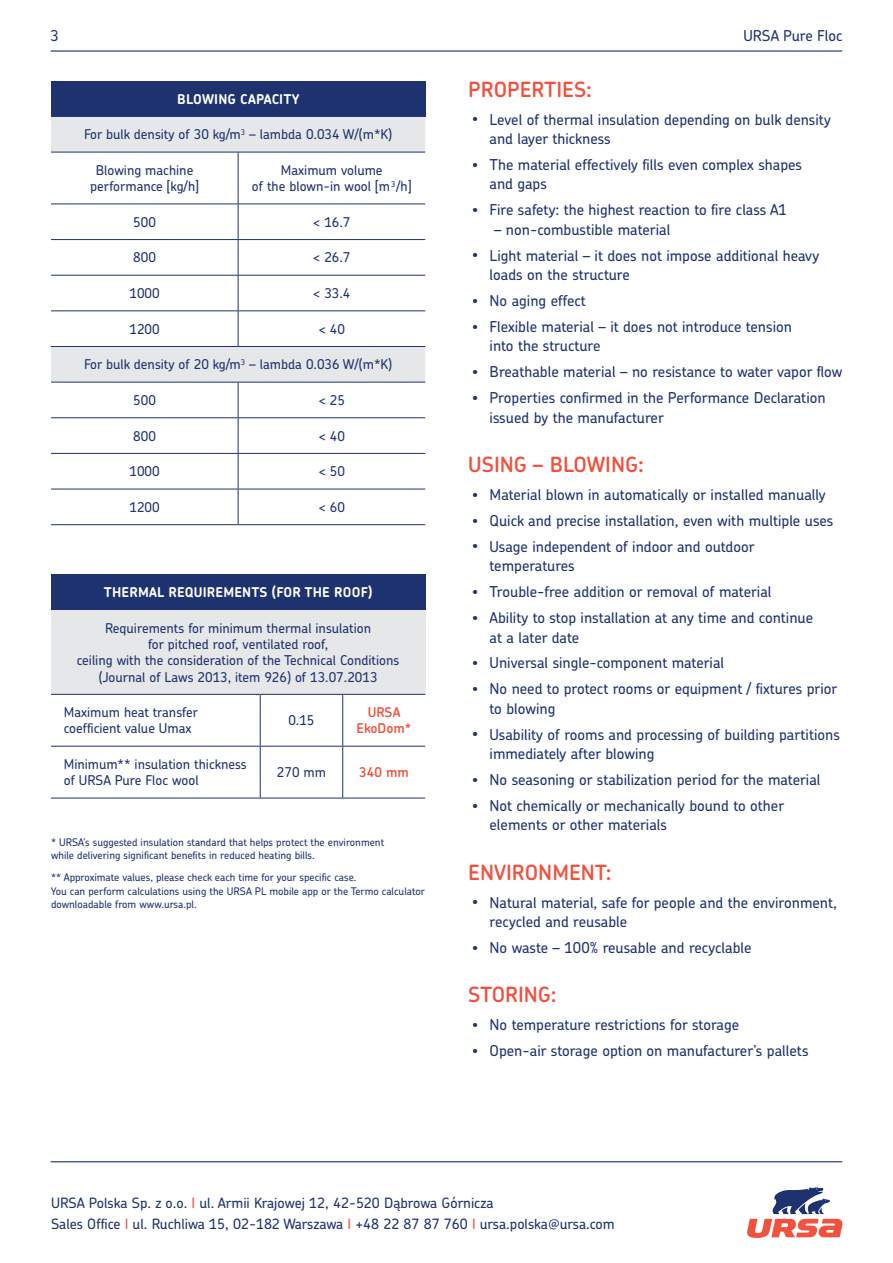
<style>
.page{position:relative;width:893px;height:1263px;background:#fff}
.page>*{position:absolute;margin:0;border:0;box-sizing:border-box;transform-origin:0 0}
.t1{font:600 21px "Chevin Pro";color:#f0523e}
.t2{font:500 15px/19.5px "Chevin Pro";color:#1d326f}
.t3{font:500 14.25px/21.1px "Chevin Pro";color:#1d326f}
.t4{font:500 13.5px/16.2px "Chevin Pro";color:#1d326f;text-align:center}
.t5{font:700 13.5px "Chevin Pro";letter-spacing:.015em;color:#fff}
.t6{font:600 13.5px/16.2px "Chevin Pro";color:#f0523e;text-align:center}
.t7{font:500 10.5px/13.5px "Chevin Pro";color:#1d326f}
.s1{font-size:12px}
.s2{color:#f0523e}
</style>
<div class="page">
<hr style="left:51px;top:50px;width:791px;height:2px;background:#1d326f">
<div style="left:51px;top:81px;width:374px;height:35px;background:#1d326f"></div>
<div style="left:51px;top:117px;width:374px;height:35px;background:#e6e7e9"></div>
<svg style="left:51px;top:205px;width:374px;height:319px"></svg>
<hr style="left:51px;top:116px;width:187px;height:1px;background:#1d326f">
<hr style="left:238px;top:116px;width:187px;height:1px;background:#1d326f">
<hr style="left:51px;top:152px;width:187px;height:1px;background:#1d326f">
<hr style="left:238px;top:152px;width:187px;height:1px;background:#1d326f">
<hr style="left:238px;top:152px;width:1px;height:52px;background:#1d326f">
<hr style="left:51px;top:204px;width:187px;height:1px;background:#1d326f">
<hr style="left:238px;top:204px;width:187px;height:1px;background:#1d326f">
<hr style="left:238px;top:204px;width:1px;height:35px;background:#1d326f">
<hr style="left:51px;top:239px;width:187px;height:1px;background:#1d326f">
<hr style="left:238px;top:239px;width:187px;height:1px;background:#1d326f">
<hr style="left:238px;top:240px;width:1px;height:35px;background:#1d326f">
<hr style="left:51px;top:275px;width:187px;height:1px;background:#1d326f">
<hr style="left:238px;top:275px;width:187px;height:1px;background:#1d326f">
<hr style="left:238px;top:276px;width:1px;height:34px;background:#1d326f">
<hr style="left:51px;top:310px;width:187px;height:1px;background:#1d326f">
<hr style="left:238px;top:310px;width:187px;height:1px;background:#1d326f">
<hr style="left:238px;top:311px;width:1px;height:35px;background:#1d326f">
<hr style="left:51px;top:346px;width:187px;height:1px;background:#1d326f">
<hr style="left:238px;top:346px;width:187px;height:1px;background:#1d326f">
<hr style="left:51px;top:382px;width:187px;height:1px;background:#1d326f">
<hr style="left:238px;top:382px;width:187px;height:1px;background:#1d326f">
<hr style="left:238px;top:382px;width:1px;height:35px;background:#1d326f">
<hr style="left:51px;top:417px;width:187px;height:1px;background:#1d326f">
<hr style="left:238px;top:417px;width:187px;height:1px;background:#1d326f">
<hr style="left:238px;top:418px;width:1px;height:35px;background:#1d326f">
<hr style="left:51px;top:453px;width:187px;height:1px;background:#1d326f">
<hr style="left:238px;top:453px;width:187px;height:1px;background:#1d326f">
<hr style="left:238px;top:454px;width:1px;height:35px;background:#1d326f">
<hr style="left:51px;top:489px;width:187px;height:1px;background:#1d326f">
<hr style="left:238px;top:489px;width:187px;height:1px;background:#1d326f">
<hr style="left:238px;top:489px;width:1px;height:35px;background:#1d326f">
<hr style="left:51px;top:524px;width:187px;height:1px;background:#1d326f">
<hr style="left:238px;top:524px;width:187px;height:1px;background:#1d326f">
<div style="left:51px;top:574px;width:374px;height:36px;background:#1d326f"></div>
<div style="left:51px;top:610px;width:374px;height:84px;background:#e6e7e9"></div>
<svg style="left:51px;top:695px;width:374px;height:103px"></svg>
<hr style="left:260px;top:695px;width:1px;height:51px;background:#1d326f">
<hr style="left:342px;top:695px;width:1px;height:51px;background:#1d326f">
<hr style="left:51px;top:746px;width:209px;height:1px;background:#1d326f">
<hr style="left:260px;top:746px;width:83px;height:1px;background:#1d326f">
<hr style="left:260px;top:746px;width:1px;height:52px;background:#1d326f">
<hr style="left:343px;top:746px;width:82px;height:1px;background:#1d326f">
<hr style="left:342px;top:746px;width:1px;height:52px;background:#1d326f">
<hr style="left:51px;top:798px;width:209px;height:1px;background:#1d326f">
<hr style="left:260px;top:798px;width:83px;height:1px;background:#1d326f">
<hr style="left:343px;top:798px;width:82px;height:1px;background:#1d326f">
<hr style="left:51px;top:694px;width:209px;height:1px;background:#1d326f">
<hr style="left:260px;top:694px;width:83px;height:1px;background:#1d326f">
<hr style="left:343px;top:694px;width:82px;height:1px;background:#1d326f">
<hr style="left:51px;top:1161px;width:791px;height:1px;background:#1d326f">
<svg style="left:747px;top:1187px;width:96px;height:51px"></svg>
<p class="t2" style="left:50px;top:25px;width:10px">3</p>
<p class="t2" style="left:743px;top:25px;width:101px">URSA Pure Floc</p>
<p class="t5" style="left:177px;top:90px;width:123px">BLOWING CAPACITY</p>
<p class="t4" style="left:84px;top:126px;width:310px">For bulk density of 30 kg/m<sup>3</sup> – lambda 0.034 W/(m*K)</p>
<p class="t4" style="left:90px;top:162px;width:110px">Blowing machine performance [kg/h]</p>
<p class="t4" style="left:252px;top:162px;width:161px">Maximum volume<br>of the blown-in wool [m³/h]</p>
<p class="t4" style="left:133px;top:213px;width:24px">500</p>
<p class="t4" style="left:313px;top:213px;width:39px">&lt; 16.7</p>
<p class="t4" style="left:133px;top:249px;width:24px">800</p>
<p class="t4" style="left:313px;top:249px;width:39px">&lt; 26.7</p>
<p class="t4" style="left:129px;top:285px;width:32px">1000</p>
<p class="t4" style="left:313px;top:285px;width:39px">&lt; 33.4</p>
<p class="t4" style="left:129px;top:320px;width:32px">1200</p>
<p class="t4" style="left:318px;top:320px;width:28px">&lt; 40</p>
<p class="t4" style="left:84px;top:356px;width:310px">For bulk density of 20 kg/m<sup>3</sup> – lambda 0.036 W/(m*K)</p>
<p class="t4" style="left:133px;top:392px;width:24px">500</p>
<p class="t4" style="left:318px;top:392px;width:28px">&lt; 25</p>
<p class="t4" style="left:133px;top:427px;width:24px">800</p>
<p class="t4" style="left:318px;top:427px;width:28px">&lt; 40</p>
<p class="t4" style="left:129px;top:463px;width:32px">1000</p>
<p class="t4" style="left:318px;top:463px;width:28px">&lt; 50</p>
<p class="t4" style="left:129px;top:499px;width:32px">1200</p>
<p class="t4" style="left:318px;top:499px;width:28px">&lt; 60</p>
<p class="t5" style="left:104px;top:584px;width:270px">THERMAL REQUIREMENTS (FOR THE ROOF)</p>
<p class="t4" style="left:77px;top:620px;width:324px">Requirements for minimum thermal insulation<br>for pitched roof, ventilated roof,<br>ceiling with the consideration of the Technical Conditions (Journal of Laws 2013, item 926) of 13.07.2013</p>
<p class="t4" style="left:64px;top:704px;width:136px;text-align:left">Maximum heat transfer coefficient value Umax</p>
<p class="t4" style="left:288px;top:712px;width:28px">0.15</p>
<p class="t6" style="left:357px;top:704px;width:56px">URSA<br>EkoDom*</p>
<p class="t4" style="left:64px;top:756px;width:184px;text-align:left">Minimum** insulation thickness of URSA Pure Floc wool</p>
<p class="t4" style="left:277px;top:764px;width:51px">270 mm</p>
<p class="t6" style="left:359px;top:764px;width:51px">340 mm</p>
<p class="t7" style="left:51px;top:835px;width:335px">* URSA’s suggested insulation standard that helps protect the environment while delivering significant benefits in reduced heating bills.</p>
<p class="t7" style="left:51px;top:870px;width:375px">** Approximate values, please check each time for your specific case.<br>You can perform calculations using the URSA PL mobile app or the Termo calculator downloadable from www.ursa.pl.</p>
<h1 class="t1" style="left:468px;top:75px;width:125px">PROPERTIES:</h1>
<p class="t2" style="left:490px;top:109px;width:343px;text-indent:-17px"><span class="s1">•</span> Level of thermal insulation depending on bulk density and layer thickness</p>
<p class="t2" style="left:490px;top:154px;width:314px;text-indent:-17px"><span class="s1">•</span> The material effectively fills even complex shapes and gaps</p>
<p class="t2" style="left:473px;top:200px;width:316px"><span class="s1">•</span> Fire safety: the highest reaction to fire class A1</p>
<p class="t2" style="left:494px;top:219px;width:178px">– non-combustible material</p>
<p class="t2" style="left:490px;top:245px;width:331px;text-indent:-17px"><span class="s1">•</span> Light material – it does not impose additional heavy loads on the structure</p>
<p class="t2" style="left:473px;top:290px;width:115px"><span class="s1">•</span> No aging effect</p>
<p class="t2" style="left:490px;top:316px;width:304px;text-indent:-17px"><span class="s1">•</span> Flexible material – it does not introduce tension into the structure</p>
<p class="t2" style="left:473px;top:362px;width:371px"><span class="s1">•</span> Breathable material – no resistance to water vapor flow</p>
<p class="t2" style="left:490px;top:388px;width:338px;text-indent:-17px"><span class="s1">•</span> Properties confirmed in the Performance Declaration issued by the manufacturer</p>
<h1 class="t1" style="left:468px;top:450px;width:177px">USING – BLOWING:</h1>
<p class="t2" style="left:473px;top:484px;width:355px"><span class="s1">•</span> Material blown in automatically or installed manually</p>
<p class="t2" style="left:473px;top:510px;width:362px"><span class="s1">•</span> Quick and precise installation, even with multiple uses</p>
<p class="t2" style="left:490px;top:536px;width:267px;text-indent:-17px"><span class="s1">•</span> Usage independent of indoor and outdoor temperatures</p>
<p class="t2" style="left:473px;top:581px;width:300px"><span class="s1">•</span> Trouble-free addition or removal of material</p>
<p class="t2" style="left:490px;top:607px;width:325px;text-indent:-17px"><span class="s1">•</span> Ability to stop installation at any time and continue at a later date</p>
<p class="t2" style="left:473px;top:653px;width:253px"><span class="s1">•</span> Universal single-component material</p>
<p class="t2" style="left:490px;top:679px;width:349px;text-indent:-17px"><span class="s1">•</span> No need to protect rooms or equipment / fixtures prior to blowing</p>
<p class="t2" style="left:490px;top:724px;width:352px;text-indent:-17px"><span class="s1">•</span> Usability of rooms and processing of building partitions immediately after blowing</p>
<p class="t2" style="left:473px;top:769px;width:349px"><span class="s1">•</span> No seasoning or stabilization period for the material</p>
<p class="t2" style="left:490px;top:795px;width:296px;text-indent:-17px"><span class="s1">•</span> Not chemically or mechanically bound to other elements or other materials</p>
<h1 class="t1" style="left:468px;top:858px;width:145px">ENVIRONMENT:</h1>
<p class="t2" style="left:490px;top:892px;width:349px;text-indent:-17px"><span class="s1">•</span> Natural material, safe for people and the environment, recycled and reusable</p>
<p class="t2" style="left:473px;top:937px;width:280px"><span class="s1">•</span> No waste – 100% reusable and recyclable</p>
<h1 class="t1" style="left:468px;top:981px;width:90px">STORING:</h1>
<p class="t2" style="left:473px;top:1015px;width:268px"><span class="s1">•</span> No temperature restrictions for storage</p>
<p class="t2" style="left:473px;top:1041px;width:338px"><span class="s1">•</span> Open-air storage option on manufacturer’s pallets</p>
<p class="t3" style="left:51px;top:1192px;width:565px">URSA Polska Sp. z o.o. <span class="s2">I</span> ul. Armii Krajowej 12, 42-520 Dąbrowa Górnicza<br>Sales Office <span class="s2">I</span> ul. Ruchliwa 15, 02-182 Warszawa <span class="s2">I</span> +48 22 87 87 760 <span class="s2">I</span> ursa.polska@ursa.com</p>
</div>
